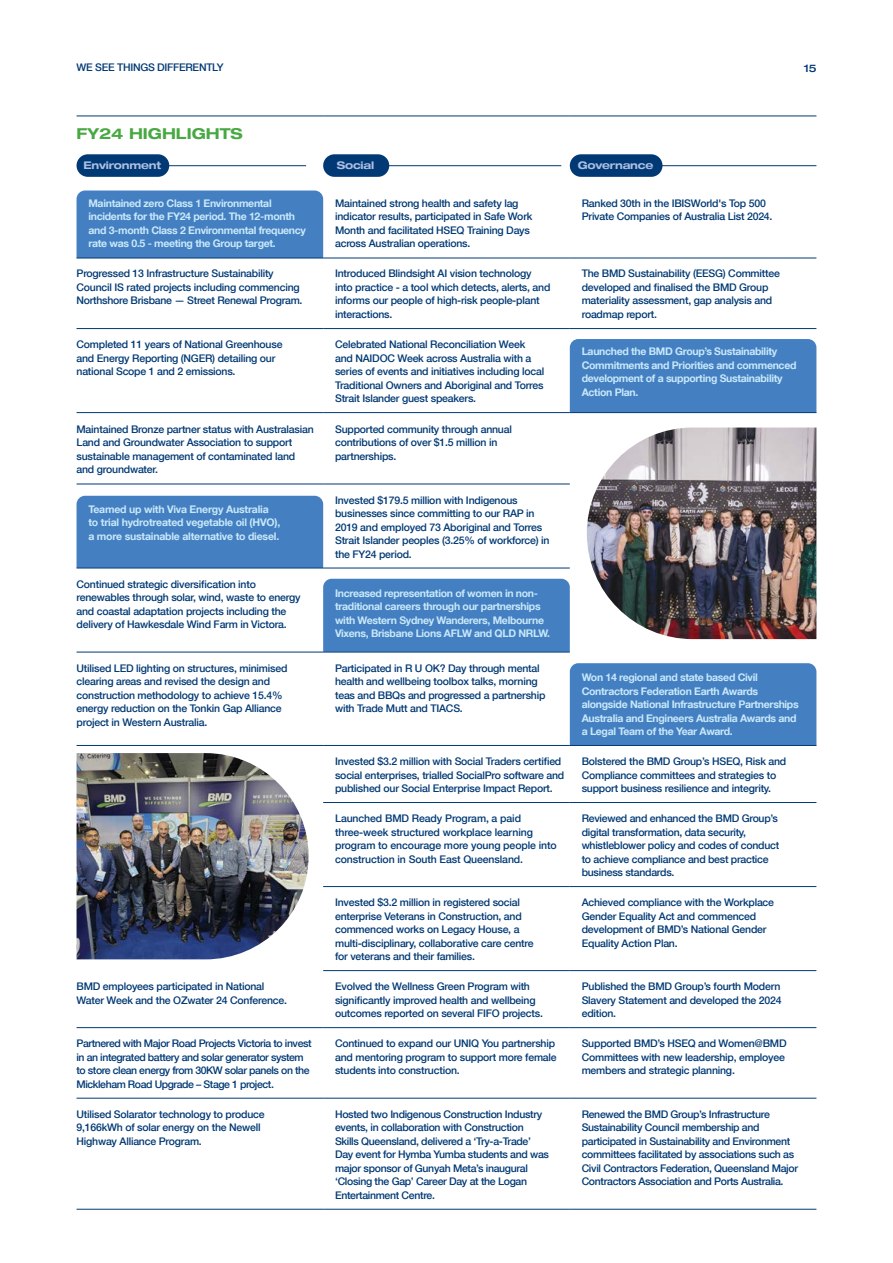
<style>
.page{position:relative;width:893px;height:1263px;background:#fff}
.page>*{position:absolute;margin:0;border:0;box-sizing:border-box;transform-origin:0 0}
.t1{font:700 expanded 15px "Helvetica Neue LT Com";color:#48a842}
.t2{font:500 10.5px/13.5px "Helvetica Neue LT Com";letter-spacing:-.02em;color:#003974}
.t3{font:700 10.5px/13.5px "Helvetica Neue LT Com";letter-spacing:-.03em;color:#c8e8fa}
.t4{font:500 10.5px/13.5px "Helvetica Neue LT Com";letter-spacing:-.04em;color:#003974}
.t5{font:700 expanded 10.5px "Helvetica Neue LT Com";letter-spacing:-.02em;color:#aec0e3}
.t6{font:500 expanded 10.5px "Helvetica Neue LT Com";color:#003974}
</style>
<div class="page">
<div style="left:77px;top:191px;width:246px;height:67px;background:#447fc1"></div>
<div style="left:77px;top:496px;width:246px;height:72px;background:#447fc1"></div>
<div style="left:323px;top:579px;width:247px;height:73px;background:#447fc1"></div>
<div style="left:570px;top:663px;width:246px;height:82px;background:#447fc1"></div>
<div style="left:570px;top:339px;width:246px;height:73px;background:#447fc1"></div>
<img style="left:77px;top:753px;width:232px;height:206px">
<img style="left:587px;top:428px;width:229px;height:211px">
<hr style="left:77px;top:258px;width:246px;height:1px;background:#003974">
<hr style="left:323px;top:258px;width:247px;height:1px;background:#003974">
<hr style="left:570px;top:258px;width:246px;height:1px;background:#003974">
<hr style="left:77px;top:328px;width:246px;height:1px;background:#003974">
<hr style="left:323px;top:328px;width:247px;height:1px;background:#003974">
<hr style="left:570px;top:328px;width:246px;height:1px;background:#003974">
<hr style="left:77px;top:412px;width:246px;height:1px;background:#003974">
<hr style="left:323px;top:412px;width:247px;height:1px;background:#003974">
<hr style="left:570px;top:412px;width:246px;height:1px;background:#003974">
<hr style="left:77px;top:484px;width:246px;height:1px;background:#003974">
<hr style="left:323px;top:484px;width:247px;height:1px;background:#003974">
<hr style="left:77px;top:568px;width:246px;height:1px;background:#003974">
<hr style="left:323px;top:568px;width:247px;height:1px;background:#003974">
<hr style="left:77px;top:652px;width:246px;height:1px;background:#003974">
<hr style="left:323px;top:652px;width:247px;height:1px;background:#003974">
<hr style="left:77px;top:745px;width:246px;height:1px;background:#003974">
<hr style="left:323px;top:745px;width:247px;height:1px;background:#003974">
<hr style="left:570px;top:745px;width:246px;height:1px;background:#003974">
<hr style="left:323px;top:802px;width:247px;height:1px;background:#003974">
<hr style="left:570px;top:802px;width:246px;height:1px;background:#003974">
<hr style="left:323px;top:886px;width:247px;height:1px;background:#003974">
<hr style="left:570px;top:886px;width:246px;height:1px;background:#003974">
<hr style="left:323px;top:970px;width:247px;height:1px;background:#003974">
<hr style="left:570px;top:970px;width:246px;height:1px;background:#003974">
<hr style="left:77px;top:1027px;width:246px;height:1px;background:#003974">
<hr style="left:323px;top:1027px;width:247px;height:1px;background:#003974">
<hr style="left:570px;top:1027px;width:246px;height:1px;background:#003974">
<hr style="left:77px;top:1098px;width:246px;height:1px;background:#003974">
<hr style="left:323px;top:1098px;width:247px;height:1px;background:#003974">
<hr style="left:570px;top:1098px;width:246px;height:1px;background:#003974">
<hr style="left:77px;top:1209px;width:246px;height:1px;background:#003974">
<hr style="left:570px;top:1209px;width:246px;height:1px;background:#003974">
<hr style="left:323px;top:1209px;width:247px;height:1px;background:#003974">
<hr style="left:77px;top:116px;width:246px;height:1px;background:#003974">
<hr style="left:323px;top:116px;width:247px;height:1px;background:#003974">
<hr style="left:570px;top:116px;width:246px;height:1px;background:#003974">
<div style="left:77px;top:154px;width:92px;height:23px;background:#003974;border-radius:11px"></div>
<div style="left:323px;top:154px;width:66px;height:23px;background:#003974;border-radius:11px"></div>
<div style="left:570px;top:154px;width:92px;height:23px;background:#003974;border-radius:11px"></div>
<hr style="left:168px;top:165px;width:138px;height:1px;background:#003974">
<hr style="left:387px;top:165px;width:174px;height:1px;background:#003974">
<hr style="left:657px;top:165px;width:159px;height:1px;background:#003974">
<p class="t2" style="left:77px;top:61px;width:149px">WE SEE THINGS DIFFERENTLY</p>
<p class="t6" style="left:804px;top:62px;width:14px">15</p>
<h1 class="t1" style="left:77px;top:124px;width:168px">FY24 HIGHLIGHTS</h1>
<p class="t5" style="left:83px;top:159px;width:79px">Environment</p>
<p class="t5" style="left:337px;top:159px;width:39px">Social</p>
<p class="t5" style="left:578px;top:159px;width:77px">Governance</p>
<p class="t3" style="left:88px;top:196px;width:219px">Maintained zero Class 1 Environmental incidents for the FY24 period. The 12-month and 3-month Class 2 Environmental frequency rate was 0.5 - meeting the Group target.</p>
<p class="t2" style="left:335px;top:196px;width:199px">Maintained strong health and safety lag indicator results, participated in Safe Work Month and facilitated HSEQ Training Days across Australian operations.</p>
<p class="t2" style="left:582px;top:196px;width:192px">Ranked 30th in the IBISWorld's Top 500<br>Private Companies of Australia List 2024.</p>
<p class="t2" style="left:77px;top:267px;width:227px">Progressed 13 Infrastructure Sustainability<br>Council IS rated projects including commencing<br>Northshore Brisbane — Street Renewal Program.</p>
<p class="t2" style="left:335px;top:267px;width:217px">Introduced Blindsight AI vision technology into practice - a tool which detects, alerts, and informs our people of high-risk people-plant interactions.</p>
<p class="t2" style="left:582px;top:267px;width:200px">The BMD Sustainability (EESG) Committee developed and finalised the BMD Group materiality assessment, gap analysis and roadmap report.</p>
<p class="t2" style="left:77px;top:337px;width:207px">Completed 11 years of National Greenhouse and Energy Reporting (NGER) detailing our national Scope 1 and 2 emissions.</p>
<p class="t2" style="left:335px;top:337px;width:211px">Celebrated National Reconciliation Week and NAIDOC Week across Australia with a series of events and initiatives including local Traditional Owners and Aboriginal and Torres Strait Islander guest speakers.</p>
<p class="t3" style="left:582px;top:344px;width:216px">Launched the BMD Group’s Sustainability Commitments and Priorities and commenced development of a supporting Sustainability Action Plan.</p>
<p class="t2" style="left:77px;top:422px;width:239px">Maintained Bronze partner status with Australasian Land and Groundwater Association to support sustainable management of contaminated land and groundwater.</p>
<p class="t2" style="left:335px;top:422px;width:178px">Supported community through annual contributions of over $1.5 million in partnerships.</p>
<p class="t3" style="left:88px;top:502px;width:193px">Teamed up with Viva Energy Australia to trial hydrotreated vegetable oil (HVO), a more sustainable alternative to diesel.</p>
<p class="t2" style="left:335px;top:493px;width:216px">Invested $179.5 million with Indigenous businesses since committing to our RAP in 2019 and employed 73 Aboriginal and Torres Strait Islander peoples (3.25% of workforce) in the FY24 period.</p>
<p class="t2" style="left:77px;top:577px;width:226px">Continued strategic diversification into renewables through solar, wind, waste to energy and coastal adaptation projects including the delivery of Hawkesdale Wind Farm in Victora.</p>
<p class="t3" style="left:335px;top:586px;width:217px">Increased representation of women in non&shy;traditional careers through our partnerships with Western Sydney Wanderers, Melbourne Vixens, Brisbane Lions AFLW and QLD NRLW.</p>
<p class="t2" style="left:77px;top:661px;width:212px">Utilised LED lighting on structures, minimised clearing areas and revised the design and construction methodology to achieve 15.4% energy reduction on the Tonkin Gap Alliance project in Western Australia.</p>
<p class="t2" style="left:335px;top:661px;width:212px">Participated in R U OK? Day through mental health and wellbeing toolbox talks, morning teas and BBQs and progressed a partnership with Trade Mutt and TIACS.</p>
<p class="t3" style="left:582px;top:670px;width:218px">Won 14 regional and state based Civil Contractors Federation Earth Awards alongside National Infrastructure Partnerships Australia and Engineers Australia Awards and a Legal Team of the Year Award.</p>
<p class="t2" style="left:335px;top:754px;width:231px">Invested $3.2 million with Social Traders certified social enterprises, trialled SocialPro software and published our Social Enterprise Impact Report.</p>
<p class="t2" style="left:582px;top:754px;width:206px">Bolstered the BMD Group’s HSEQ, Risk and<br>Compliance committees and strategies to support business resilience and integrity.</p>
<p class="t2" style="left:335px;top:811px;width:223px">Launched BMD Ready Program, a paid three-week structured workplace learning program to encourage more young people into construction in South East Queensland.</p>
<p class="t2" style="left:582px;top:811px;width:199px">Reviewed and enhanced the BMD Group’s digital transformation, data security, whistleblower policy and codes of conduct to achieve compliance and best practice business standards.</p>
<p class="t2" style="left:335px;top:895px;width:200px">Invested $3.2 million in registered social enterprise Veterans in Construction, and commenced works on Legacy House, a multi-disciplinary, collaborative care centre for veterans and their families.</p>
<p class="t2" style="left:582px;top:895px;width:194px">Achieved compliance with the Workplace Gender Equality Act and commenced development of BMD’s National Gender Equality Action Plan.</p>
<p class="t2" style="left:77px;top:980px;width:212px">BMD employees participated in National<br>Water Week and the OZwater 24 Conference.</p>
<p class="t2" style="left:335px;top:980px;width:209px">Evolved the Wellness Green Program with significantly improved health and wellbeing outcomes reported on several FIFO projects.</p>
<p class="t2" style="left:582px;top:980px;width:201px;text-align:justify">Published the BMD Group’s fourth Modern Slavery Statement and developed the 2024 edition.</p>
<p class="t4" style="left:77px;top:1037px;width:237px">Partnered with Major Road Projects Victoria to invest in an integrated battery and solar generator system to store clean energy from 30KW solar panels on the Mickleham Road Upgrade – Stage 1 project.</p>
<p class="t2" style="left:335px;top:1037px;width:223px">Continued to expand our UNIQ You partnership and mentoring program to support more female students into construction.</p>
<p class="t2" style="left:582px;top:1037px;width:206px">Supported BMD’s HSEQ and Women@BMD<br>Committees with new leadership, employee members and strategic planning.</p>
<p class="t2" style="left:77px;top:1107px;width:190px">Utilised Solarator technology to produce<br>9,166kWh of solar energy on the Newell<br>Highway Alliance Program.</p>
<p class="t2" style="left:335px;top:1107px;width:215px">Hosted two Indigenous Construction Industry events, in collaboration with Construction Skills Queensland, delivered a ‘Try-a-Trade’ Day event for Hymba Yumba students and was major sponsor of Gunyah Meta’s inaugural ‘Closing the Gap’ Career Day at the Logan Entertainment Centre.</p>
<p class="t2" style="left:582px;top:1107px;width:218px">Renewed the BMD Group’s Infrastructure Sustainability Council membership and participated in Sustainability and Environment committees facilitated by associations such as Civil Contractors Federation, Queensland Major Contractors Association and Ports Australia.</p>
</div>
